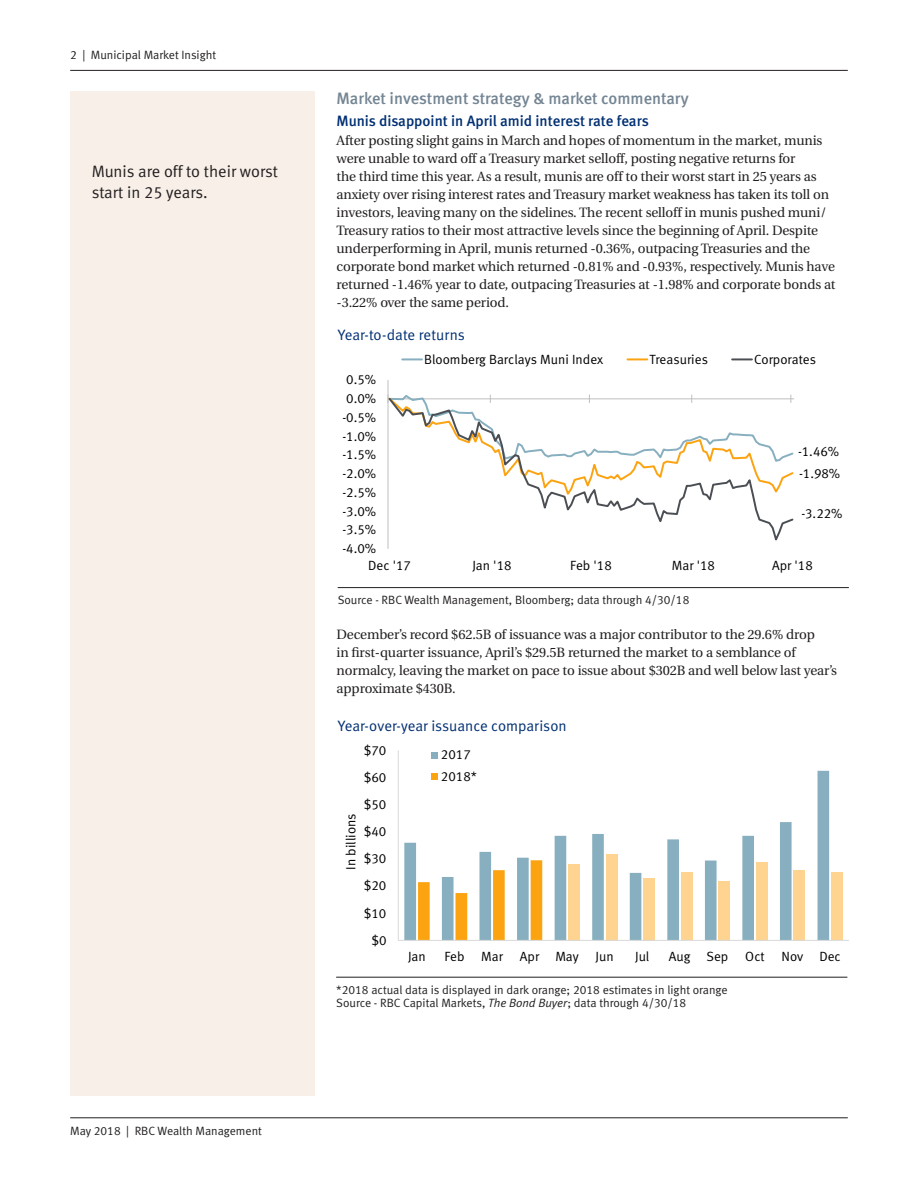
<style>
.page{position:relative;width:918px;height:1188px;background:#fff}
.page>*{position:absolute;margin:0;border:0;box-sizing:border-box;transform-origin:0 0}
.Text_Headline{font:16.5px "Meta Medium LF";color:#748593}
.Sidebar_Outtake{font:16.5px/21px "Meta Normal LF";color:#231f20}
.Graph_Diagram_Header{font:15px "Meta Normal LF";color:#002f73}
.Text_Subhead_-_level{font:15px "Meta Medium LF";color:#002f73}
.Body_copy{font:13.5px/18px "Utopia";letter-spacing:-.01em;color:#231f20}
.t1{font:13.35px/22.2px "Meta Normal LF";color:#000}
.Disclosure_Source_w{font:12px/13.5px "Meta Normal LF";color:#231f20}
.Page_Details__top{font:12px "Meta Normal LF";color:#231f20}
.s1{font-style:italic}
</style>
<div class="page">
<hr style="left:70px;top:1118px;width:778px;height:1px;background:#231f20">
<hr style="left:70px;top:70px;width:778px;height:1px;background:#231f20">
<div style="left:70px;top:92px;width:245px;height:1004px;background:#f8f0e8"></div>
<hr style="left:388px;top:380px;width:1px;height:169px;background:#bfbfbf">
<svg style="left:388px;top:396px;width:406px;height:149px"></svg>
<hr style="left:402px;top:358px;width:20px;height:2px;background:#87afbf">
<hr style="left:627px;top:358px;width:20px;height:2px;background:#fca311">
<hr style="left:732px;top:358px;width:20px;height:2px;background:#4b4f54">
<hr style="left:338px;top:587px;width:511px;height:1px;background:#231f20">
<svg style="left:404px;top:771px;width:425px;height:169px"></svg>
<div style="left:568px;top:864px;width:12px;height:76px;background:#fed490"></div>
<div style="left:606px;top:854px;width:11px;height:86px;background:#fed490"></div>
<div style="left:643px;top:878px;width:12px;height:62px;background:#fed490"></div>
<div style="left:681px;top:873px;width:12px;height:67px;background:#fed490"></div>
<div style="left:719px;top:881px;width:11px;height:59px;background:#fed490"></div>
<div style="left:756px;top:862px;width:12px;height:78px;background:#fed490"></div>
<div style="left:794px;top:870px;width:11px;height:70px;background:#fed490"></div>
<div style="left:831px;top:873px;width:12px;height:67px;background:#fed490"></div>
<svg style="left:418px;top:860px;width:124px;height:80px"></svg>
<hr style="left:398px;top:750px;width:1px;height:190px;background:#d9d9d9">
<hr style="left:398px;top:940px;width:451px;height:1px;background:#d9d9d9">
<div style="left:431px;top:752px;width:7px;height:6px;background:#87afbf"></div>
<div style="left:431px;top:773px;width:7px;height:7px;background:#fca311"></div>
<hr style="left:336px;top:977px;width:511px;height:1px;background:#231f20">
<p class="Page_Details__top" style="left:70px;top:48px;width:147px">2 | Municipal Market Insight</p>
<p class="Sidebar_Outtake" style="left:92px;top:161px;width:188px">Munis are off to their worst start in 25 years.</p>
<p class="Disclosure_Source_w" style="left:70px;top:1124px;width:193px">May 2018 | RBC Wealth Management</p>
<p class="Text_Headline" style="left:337px;top:89px;width:354px">Market investment strategy &amp; market commentary</p>
<p class="Text_Subhead_-_level" style="left:337px;top:112px;width:314px">Munis disappoint in April amid interest rate fears</p>
<p class="Body_copy" style="left:337px;top:132px;width:501px">After posting slight gains in March and hopes of momentum in the market, munis were unable to ward off a Treasury market selloff, posting negative returns for<br>the third time this year. As a result, munis are off to their worst start in 25 years as anxiety over rising interest rates and Treasury market weakness has taken its toll on investors, leaving many on the sidelines. The recent selloff in munis pushed muni/ Treasury ratios to their most attractive levels since the beginning of April. Despite underperforming in April, munis returned -0.36%, outpacing Treasuries and the corporate bond market which returned -0.81% and -0.93%, respectively. Munis have returned -1.46% year to date, outpacing Treasuries at -1.98% and corporate bonds at -3.22% over the same period.</p>
<p class="Graph_Diagram_Header" style="left:338px;top:326px;width:129px">Year-to-date returns</p>
<p class="t1" style="left:346px;top:369px;width:31px">0.5%</p>
<p class="t1" style="left:346px;top:387px;width:31px">0.0%</p>
<p class="t1" style="left:342px;top:406px;width:35px">-0.5%</p>
<p class="t1" style="left:342px;top:425px;width:35px">-1.0%</p>
<p class="t1" style="left:342px;top:444px;width:35px">-1.5%</p>
<p class="t1" style="left:342px;top:462px;width:35px">-2.0%</p>
<p class="t1" style="left:342px;top:481px;width:35px">-2.5%</p>
<p class="t1" style="left:342px;top:500px;width:35px">-3.0%</p>
<p class="t1" style="left:342px;top:519px;width:35px">-3.5%</p>
<p class="t1" style="left:342px;top:537px;width:35px">-4.0%</p>
<p class="t1" style="left:424px;top:348px;width:181px">Bloomberg Barclays Muni Index</p>
<p class="t1" style="left:649px;top:348px;width:60px">Treasuries</p>
<p class="t1" style="left:754px;top:348px;width:64px">Corporates</p>
<p class="t1" style="left:798px;top:440px;width:44px">-1.46% -1.98%</p>
<p class="t1" style="left:801px;top:502px;width:43px">-3.22%</p>
<p class="t1" style="left:368px;top:554px;width:44px">Dec '17</p>
<p class="t1" style="left:472px;top:554px;width:41px">Jan '18</p>
<p class="t1" style="left:570px;top:554px;width:43px">Feb '18</p>
<p class="t1" style="left:672px;top:554px;width:45px">Mar '18</p>
<p class="t1" style="left:772px;top:554px;width:42px">Apr '18</p>
<p class="Disclosure_Source_w" style="left:338px;top:593px;width:353px">Source - RBC Wealth Management, Bloomberg; data through 4/30/18</p>
<p class="Body_copy" style="left:337px;top:625px;width:502px">December’s record $62.5B of issuance was a major contributor to the 29.6% drop<br>in first-quarter issuance, April’s $29.5B returned the market to a semblance of normalcy, leaving the market on pace to issue about $302B and well below last year’s approximate $430B.</p>
<p class="Graph_Diagram_Header" style="left:338px;top:717px;width:231px">Year-over-year issuance comparison</p>
<p class="t1" style="left:340px;top:870px;width:57px;rotate:-90deg">In billions</p>
<p class="t1" style="left:364px;top:739px;width:24px">$70</p>
<p class="t1" style="left:364px;top:766px;width:24px">$60</p>
<p class="t1" style="left:364px;top:793px;width:24px">$50</p>
<p class="t1" style="left:364px;top:820px;width:24px">$40</p>
<p class="t1" style="left:364px;top:847px;width:24px">$30</p>
<p class="t1" style="left:364px;top:875px;width:24px">$20</p>
<p class="t1" style="left:364px;top:902px;width:24px">$10</p>
<p class="t1" style="left:371px;top:929px;width:17px">$0</p>
<p class="t1" style="left:441px;top:744px;width:38px;line-height:21.5px">2017<br>2018*</p>
<p class="t1" style="left:408px;top:945px;width:19px">Jan</p>
<p class="t1" style="left:444px;top:945px;width:60px">Feb Mar</p>
<p class="t1" style="left:520px;top:945px;width:60px">Apr May</p>
<p class="t1" style="left:596px;top:945px;width:20px">Jun</p>
<p class="t1" style="left:635px;top:945px;width:16px">Jul</p>
<p class="t1" style="left:669px;top:945px;width:61px">Aug Sep</p>
<p class="t1" style="left:745px;top:945px;width:21px">Oct</p>
<p class="t1" style="left:782px;top:945px;width:61px">Nov Dec</p>
<p class="Disclosure_Source_w" style="left:336px;top:983px;width:393px">*2018 actual data is displayed in dark orange; 2018 estimates in light orange<br>Source - RBC Capital Markets, <span class="s1">The Bond Buyer</span>; data through 4/30/18</p>
</div>
